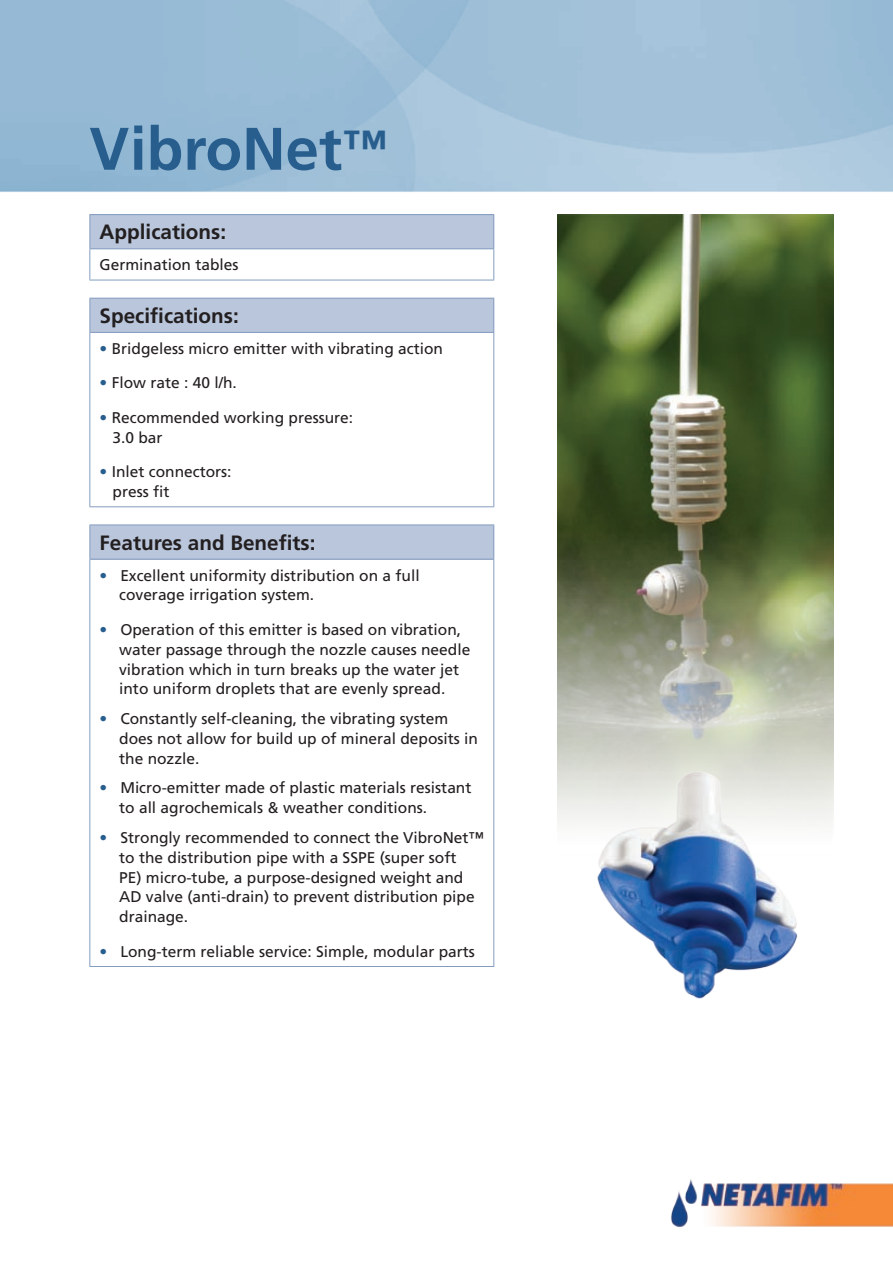
<style>
.page{position:relative;width:893px;height:1263px;background:#fff}
.page>*{position:absolute;margin:0;border:0;box-sizing:border-box;transform-origin:0 0}
.t1{font:700 60px "Frutiger LT";color:#285e8e}
.t2{font:700 45px "Frutiger LT";color:#285e8e}
.t3{font:700 20.7px "Frutiger LT";color:#231f20}
.t4{font:15.6px/19.8px "Frutiger LT";color:#231f20}
.t5{font:15.6px "Frutiger LT";color:#285e8e}
.s1{color:#285e8e}
</style>
<div class="page">
<img style="left:558px;top:214px;width:275px;height:610px">
<img style="left:671px;top:1179px;width:222px;height:49px">
<div style="left:90px;top:215px;width:404px;height:34px;background:#b9c6db"></div>
<hr style="left:89px;top:214px;width:405px;height:1px;background:#849dbf">
<hr style="left:89px;top:215px;width:1px;height:33px;background:#849dbf">
<hr style="left:493px;top:215px;width:1px;height:33px;background:#849dbf">
<hr style="left:89px;top:248px;width:405px;height:1px;background:#849dbf">
<hr style="left:89px;top:249px;width:1px;height:31px;background:#849dbf">
<hr style="left:493px;top:249px;width:1px;height:31px;background:#849dbf">
<hr style="left:89px;top:280px;width:405px;height:1px;background:#849dbf">
<div style="left:90px;top:298px;width:404px;height:34px;background:#b9c6db"></div>
<hr style="left:89px;top:298px;width:405px;height:1px;background:#849dbf">
<hr style="left:89px;top:299px;width:1px;height:33px;background:#849dbf">
<hr style="left:493px;top:299px;width:1px;height:33px;background:#849dbf">
<hr style="left:89px;top:332px;width:405px;height:1px;background:#849dbf">
<hr style="left:89px;top:333px;width:1px;height:173px;background:#849dbf">
<hr style="left:493px;top:333px;width:1px;height:173px;background:#849dbf">
<hr style="left:89px;top:506px;width:405px;height:1px;background:#849dbf">
<div style="left:90px;top:525px;width:404px;height:34px;background:#b9c6db"></div>
<hr style="left:89px;top:524px;width:405px;height:1px;background:#849dbf">
<hr style="left:89px;top:525px;width:1px;height:34px;background:#849dbf">
<hr style="left:493px;top:525px;width:1px;height:34px;background:#849dbf">
<hr style="left:89px;top:559px;width:405px;height:1px;background:#849dbf">
<hr style="left:89px;top:560px;width:1px;height:406px;background:#849dbf">
<hr style="left:493px;top:560px;width:1px;height:406px;background:#849dbf">
<hr style="left:89px;top:966px;width:405px;height:1px;background:#849dbf">
<img style="left:588px;top:761px;width:219px;height:238px">
<h1 class="t1" style="left:89px;top:114px;width:254px">VibroNet</h1>
<h2 class="t2" style="left:342px;top:120px;width:46px">TM</h2>
<h3 class="t3" style="left:100px;top:220px;width:128px">Applications:</h3>
<p class="t4" style="left:100px;top:255px;width:140px">Germination tables</p>
<h3 class="t3" style="left:100px;top:304px;width:141px">Specifications:</h3>
<p class="t4" style="left:100px;top:339px;width:345px"><span class="s1">•</span> Bridgeless micro emitter with vibrating action</p>
<p class="t4" style="left:100px;top:373px;width:139px"><span class="s1">•</span> Flow rate : 40 h/ l .</p>
<p class="t4" style="left:113px;top:408px;width:242px;text-indent:-13px"><span class="s1">•</span> Recommended working pressure:<br>3.0 bar</p>
<p class="t4" style="left:113px;top:462px;width:121px;text-indent:-13px"><span class="s1">•</span> Inlet connectors: press fit</p>
<h3 class="t3" style="left:100px;top:530px;width:217px">Features and Benefits:</h3>
<p class="t4" style="left:120px;top:565px;width:301px">Excellent uniformity distribution on a full</p>
<p class="t5" style="left:100px;top:566px;width:9px">•</p>
<p class="t5" style="left:100px;top:620px;width:9px">•</p>
<p class="t5" style="left:100px;top:709px;width:9px">•</p>
<p class="t5" style="left:100px;top:779px;width:9px">•</p>
<p class="t5" style="left:100px;top:828px;width:9px">•</p>
<p class="t5" style="left:100px;top:942px;width:9px">•</p>
<p class="t4" style="left:119px;top:585px;width:196px">coverage irrigation system.</p>
<p class="t4" style="left:120px;top:620px;width:342px">Operation of this emitter is based on vibration,</p>
<p class="t4" style="left:119px;top:639px;width:353px">water passage through the nozzle causes needle vibration which in turn breaks up the water jet into uniform droplets that are evenly spread.</p>
<p class="t4" style="left:120px;top:709px;width:329px">Constantly self-cleaning, the vibrating system</p>
<p class="t4" style="left:119px;top:729px;width:360px">does not allow for build up of mineral deposits in the nozzle.</p>
<p class="t4" style="left:120px;top:778px;width:353px">Micro-emitter made of plastic materials resistant</p>
<p class="t4" style="left:119px;top:793px;width:366px;line-height:29.5px">to all agrochemicals &amp; weather conditions.<br>Strongly recommended to connect the VibroNetTM</p>
<p class="t4" style="left:119px;top:847px;width:357px">to the distribution pipe with a SSPE (super soft PE) micro-tube a, purpose-designed weight and AD valve (anti-drain) to prevent distribution pipe drainage.</p>
<p class="t4" style="left:120px;top:941px;width:356px">Long-term reliable service: Simple, modular parts</p>
</div>
